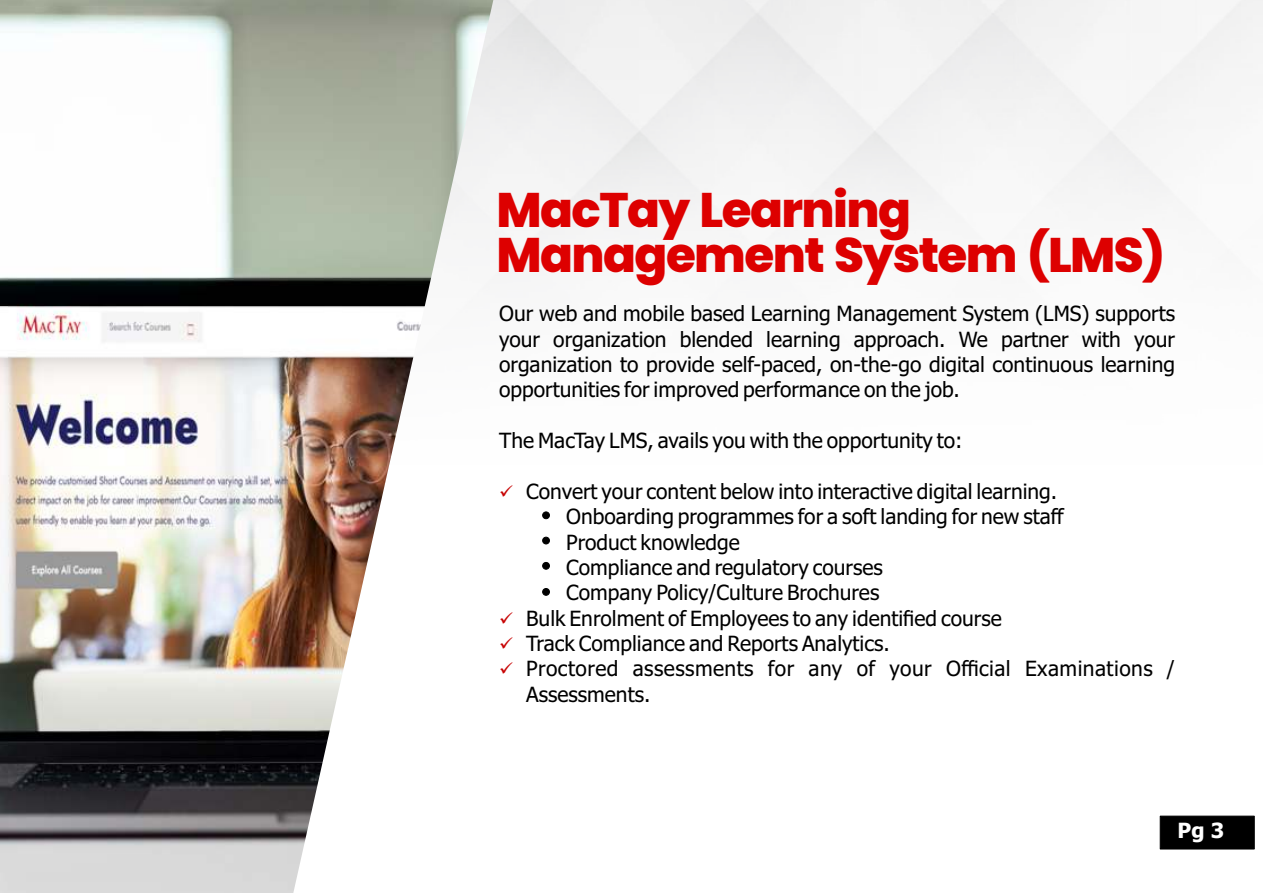
<style>
.page{position:relative;width:1263px;height:893px;background:#fff}
.page>*{position:absolute;margin:0;border:0;box-sizing:border-box;transform-origin:0 0}
.t1{font:800 48.45px/44.2px "Poppins";letter-spacing:-.03em;color:#d00}
.t2{font:21px/25.3px "Tahoma";color:#000;text-align:justify}
.t3{font:21px/25.3px "Tahoma";letter-spacing:.02em;color:#000}
.t4{font:700 21px "Tahoma";color:#fff}
.s1{color:#c70404}
</style>
<div class="page">
<img style="left:498px;top:0;width:765px;height:596px">
<img style="left:0;top:0;width:498px;height:893px">
<div style="left:542px;top:511px;width:8px;height:8px;background:#000;border:1px solid #000;border-radius:50%"></div>
<div style="left:542px;top:537px;width:8px;height:7px;background:#000;border:1px solid #000;border-radius:50%"></div>
<div style="left:542px;top:562px;width:8px;height:8px;background:#000;border:1px solid #000;border-radius:50%"></div>
<div style="left:542px;top:588px;width:8px;height:8px;background:#000;border:1px solid #000;border-radius:50%"></div>
<svg style="left:1159px;top:815px;width:96px;height:35px;background:#0a0a0a"></svg>
<h1 class="t1" style="left:496px;top:188px;width:670px">MacTay Learning<br>Management System (LMS)</h1>
<p class="t2" style="left:499px;top:303px;width:677px">Our web and mobile based Learning Management System (LMS) supports your organization blended learning approach. We partner with your organization to provide self-paced, on-the-go digital continuous learning opportunities for improved performance on the job.</p>
<p class="t2" style="left:499px;top:430px;width:465px">The MacTay LMS, avails you with the opportunity to:</p>
<p class="t2" style="left:566px;top:480px;width:500px;text-align:left;text-indent:-67px"><span class="s1">✓</span> Convert your content below into interactive digital learning.<br>Onboarding programmes for a soft landing for new staff Product knowledge<br>Compliance and regulatory courses<br>Company Policy/Culture Brochures</p>
<p class="t2" style="left:499px;top:607px;width:504px"><span class="s1">✓</span> Bulk Enrolment of Employees to any identified course</p>
<p class="t2" style="left:499px;top:632px;width:392px"><span class="s1">✓</span> Track Compliance and Reports Analytics.</p>
<p class="t3" style="left:526px;top:658px;width:650px;text-indent:-27px"><span class="s1">✓</span> Proctored assessments for any of your Official Examinations /<br>Assessments.</p>
<p class="t4" style="left:1177px;top:822px;width:48px">Pg 3</p>
</div>
